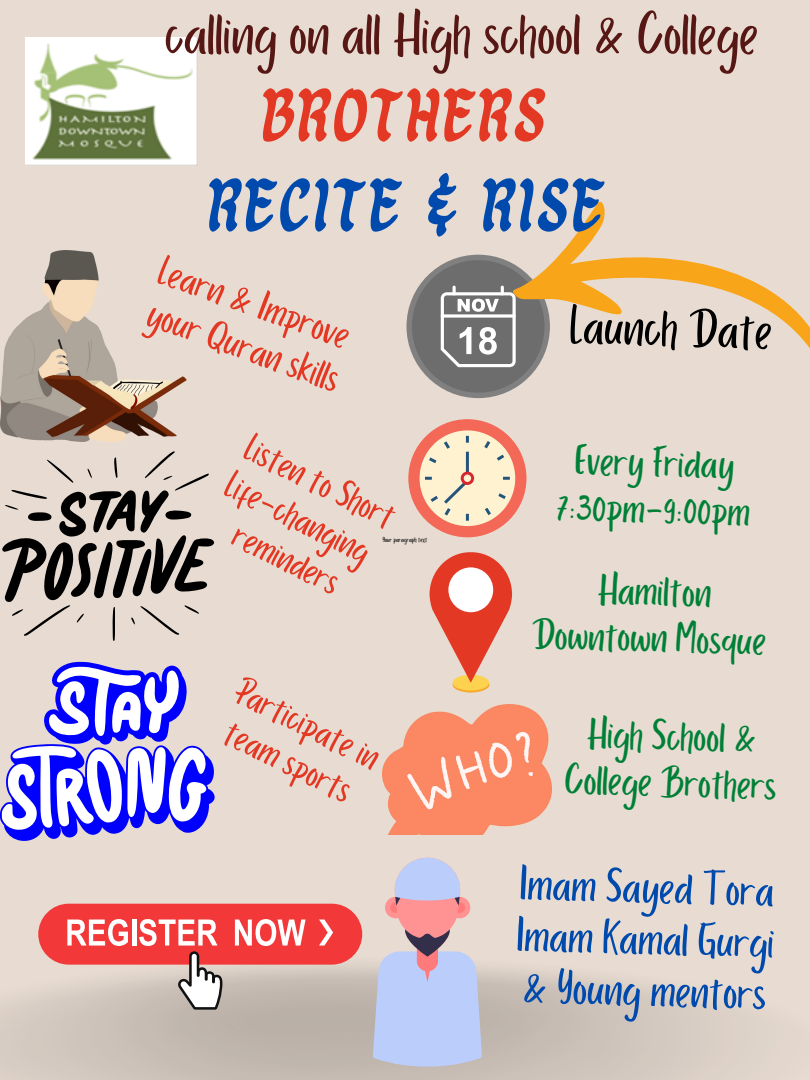
<style>
.page{position:relative;width:810px;height:1080px;background:#e8dcd2}
.page>*{position:absolute;margin:0;border:0;box-sizing:border-box;transform-origin:0 0}
.t1{font:75px "Dangwa Free";color:#004aad}
.t2{font:75px "Dangwa Free";color:#e33924}
.t3{font:62.5px "Porcelain";color:#571815}
.t4{font:56.25px "Porcelain";color:#000}
.t5{font:50px/51.5px "Porcelain";color:#004aad;text-align:justify}
.t6{font:45px/46.4px "Porcelain";color:#008037;text-align:center}
.t7{font:42.69px/44.1px "Porcelain";color:#e33924}
.t8{font:40.19px/41.7px "Porcelain";color:#e33924;text-align:center}
.t9{font:7.5px "Porcelain";color:#000}
</style>
<div class="page">
<img style="left:0;top:251px;width:186px;height:190px">
<svg style="left:2px;top:451px;width:213px;height:190px"></svg>
<img style="left:26px;top:37px;width:171px;height:129px">
<div style="left:408px;top:419px;width:118px;height:118px;background:#f36856;border-radius:50%"></div>
<div style="left:420px;top:430px;width:95px;height:96px;background:#fef2d0;border-radius:50%"></div>
<svg style="left:466px;top:436px;width:3px;height:7px"></svg>
<svg style="left:503px;top:477px;width:7px;height:3px"></svg>
<svg style="left:484px;top:438px;width:24px;height:23px"></svg>
<svg style="left:485px;top:493px;width:24px;height:25px"></svg>
<svg style="left:426px;top:438px;width:24px;height:25px"></svg>
<hr style="left:466px;top:452px;width:3px;height:21px;background:#24537c">
<svg style="left:425px;top:477px;width:44px;height:44px"></svg>
<div style="left:461px;top:472px;width:13px;height:13px;border:3px solid #d7282f;border-radius:50%"></div>
<svg style="left:453px;top:677px;width:36px;height:16px"></svg>
<div style="left:453px;top:675px;width:36px;height:16px;background:#fcd24f;border-radius:50%"></div>
<svg style="left:430px;top:552px;width:82px;height:131px"></svg>
<div style="left:448px;top:567px;width:45px;height:45px;background:#fff;border-radius:50%"></div>
<img style="left:383px;top:705px;width:169px;height:130px">
<div style="left:407px;top:255px;width:143px;height:143px;background:#808080;border-radius:50%"></div>
<div style="left:412px;top:260px;width:132px;height:133px;background:#6d6d6d;border-radius:50%"></div>
<svg style="left:441px;top:286px;width:69px;height:81px"></svg>
<svg style="left:373px;top:858px;width:109px;height:209px"></svg>
<div style="left:38px;top:904px;width:324px;height:61px;background:#f23838;border-radius:30px"></div>
<svg style="left:67px;top:919px;width:61px;height:27px"></svg>
<hr style="left:132px;top:920px;width:4px;height:26px;background:#fff">
<svg style="left:139px;top:919px;width:83px;height:91px"></svg>
<svg style="left:235px;top:919px;width:71px;height:27px"></svg>
<svg style="left:319px;top:920px;width:14px;height:26px"></svg>
<svg style="left:0;top:662px;width:215px;height:179px"></svg>
<svg style="left:510px;top:201px;width:300px;height:168px"></svg>
<h2 class="t3" style="left:165px;top:0;width:595px">calling on all High school &amp; College</h2>
<h1 class="t2" style="left:261px;top:84px;width:288px">BROTHERS</h1>
<h1 class="t1" style="left:207px;top:174px;width:401px">RECITE &amp; RISE</h1>
<p class="t7" style="left:167px;top:250px;width:207px;rotate:20deg">Learn &amp; Improve your Quran skils</p>
<p class="t8" style="left:256px;top:428px;width:165px;rotate:27deg">Listen to Short<br>Life-changing reminders</p>
<p class="t9" style="left:383px;top:536px;width:46px">Your paragraph text</p>
<p class="t8" style="left:245px;top:671px;width:159px;text-align:left;rotate:27deg">Participate in team sports</p>
<p class="t4" style="left:571px;top:295px;width:204px;rotate:2deg">Launch Date</p>
<p class="t6" style="left:559px;top:438px;width:195px;rotate:2deg">Every Friday<br>7:30pm-9:00pm</p>
<p class="t6" style="left:534px;top:566px;width:236px;rotate:2deg">Hamilton<br>Downtown Mosque</p>
<p class="t6" style="left:567px;top:711px;width:213px;rotate:2deg">High School &amp;<br>College Brothers</p>
<p class="t5" style="left:519px;top:859px;width:259px;rotate:2deg">Imam Sayed Tora Imam Kamal Gurgi &amp; Young mentors</p>
</div>
